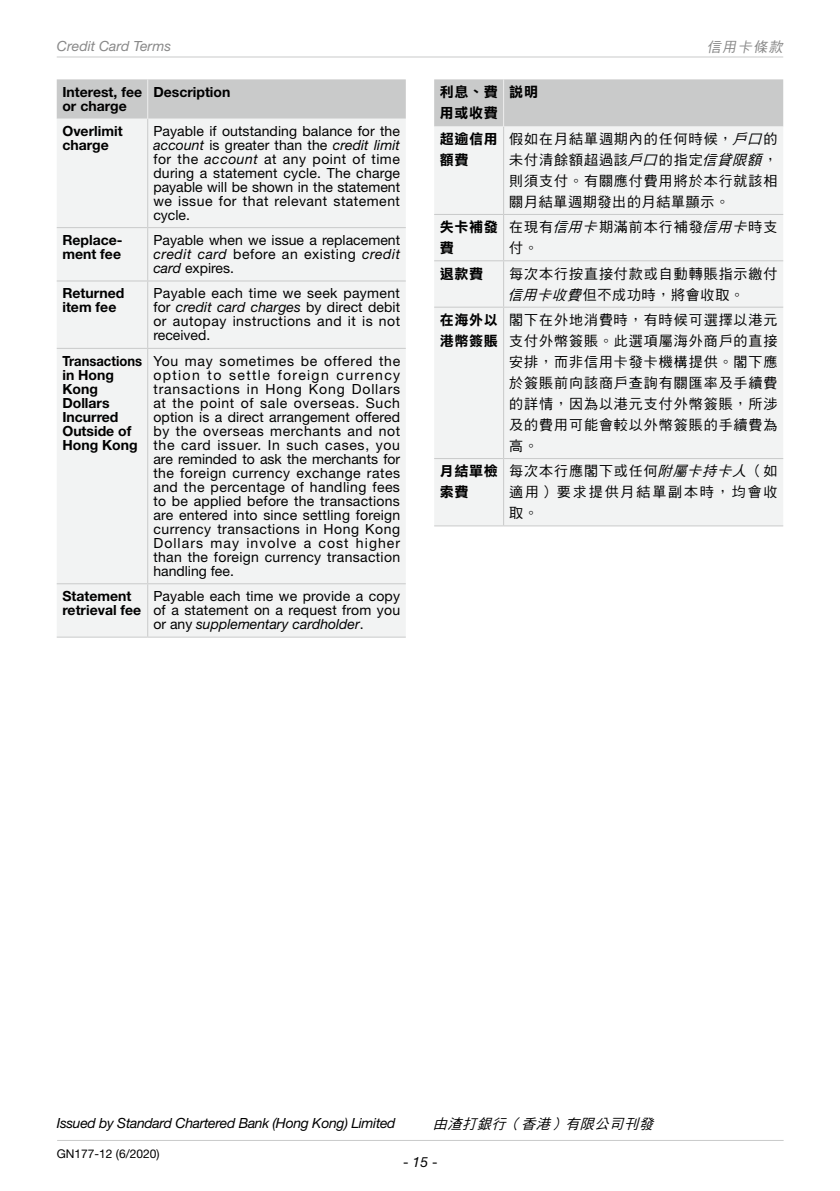
<style>
.page{position:relative;width:840px;height:1191px;background:#fff}
.page>*{position:absolute;margin:0;border:0;box-sizing:border-box;transform-origin:0 0}
.t1{font:14px/14px "Helvetica Neue LT Std";letter-spacing:.015em;color:#000;text-align:justify}
.t2{font:14px/21px "DF Hei Md HKSCSP U";letter-spacing:.065em;color:#000;text-align:justify}
.t3{font:700 14px/14px "Helvetica Neue LT Std";color:#000}
.t4{font:700 14px/14px "Helvetica Neue LT Std";color:#000;scale:.93 1}
.t5{font:italic 14px "Helvetica Neue LT Std";letter-spacing:-.025em;color:#000}
.t6{font:14px/21px "DF Li Hei Bd HK BF";letter-spacing:.05em;color:#000}
.t7{font:italic 14px "Helvetica Neue LT Std";color:#898989}
.t8{font:italic 14px "DF Hei Md HKSCSP U";color:#000}
.t9{font:italic 14px "DF Hei Md HKSCSP U";color:#898989}
.t10{font:12px "Helvetica Neue LT Std";color:#000}
.s1{font-style:italic}
</style>
<div class="page">
<hr style="left:57px;top:56px;width:725px;height:1px;background:#c9caca">
<hr style="left:57px;top:1140px;width:726px;height:1px;background:#c9caca">
<div style="left:57px;top:79px;width:348px;height:40px;background:#c9caca"></div>
<div style="left:57px;top:119px;width:348px;height:517px;background:#f2f3f3"></div>
<hr style="left:147px;top:119px;width:1px;height:108px;background:#c9caca">
<hr style="left:57px;top:227px;width:91px;height:1px;background:#c9caca">
<hr style="left:148px;top:227px;width:257px;height:1px;background:#c9caca">
<hr style="left:147px;top:228px;width:1px;height:52px;background:#c9caca">
<hr style="left:147px;top:79px;width:1px;height:40px;background:#efefef">
<hr style="left:57px;top:280px;width:91px;height:1px;background:#c9caca">
<hr style="left:148px;top:280px;width:257px;height:1px;background:#c9caca">
<hr style="left:147px;top:281px;width:1px;height:67px;background:#c9caca">
<hr style="left:57px;top:348px;width:91px;height:1px;background:#c9caca">
<hr style="left:148px;top:348px;width:257px;height:1px;background:#c9caca">
<hr style="left:147px;top:349px;width:1px;height:234px;background:#c9caca">
<hr style="left:57px;top:583px;width:91px;height:1px;background:#c9caca">
<hr style="left:148px;top:583px;width:257px;height:1px;background:#c9caca">
<hr style="left:147px;top:584px;width:1px;height:52px;background:#c9caca">
<hr style="left:57px;top:636px;width:91px;height:1px;background:#c9caca">
<hr style="left:148px;top:636px;width:257px;height:1px;background:#c9caca">
<div style="left:434px;top:79px;width:348px;height:48px;background:#c9caca"></div>
<div style="left:434px;top:127px;width:348px;height:398px;background:#f2f3f3"></div>
<hr style="left:503px;top:127px;width:1px;height:87px;background:#c9caca">
<hr style="left:434px;top:214px;width:69px;height:1px;background:#c9caca">
<hr style="left:503px;top:214px;width:279px;height:1px;background:#c9caca">
<hr style="left:503px;top:215px;width:1px;height:45px;background:#c9caca">
<hr style="left:503px;top:79px;width:1px;height:48px;background:#efefef">
<hr style="left:434px;top:260px;width:69px;height:1px;background:#c9caca">
<hr style="left:503px;top:260px;width:279px;height:1px;background:#c9caca">
<hr style="left:503px;top:261px;width:1px;height:46px;background:#c9caca">
<hr style="left:434px;top:307px;width:69px;height:1px;background:#c9caca">
<hr style="left:503px;top:307px;width:279px;height:1px;background:#c9caca">
<hr style="left:503px;top:308px;width:1px;height:150px;background:#c9caca">
<hr style="left:434px;top:458px;width:69px;height:1px;background:#c9caca">
<hr style="left:503px;top:458px;width:279px;height:1px;background:#c9caca">
<hr style="left:503px;top:459px;width:1px;height:66px;background:#c9caca">
<hr style="left:434px;top:525px;width:69px;height:1px;background:#c9caca">
<hr style="left:503px;top:525px;width:279px;height:1px;background:#c9caca">
<p class="t7" style="left:57px;top:38px;width:115px">Credit Card Terms</p>
<p class="t9" style="left:706px;top:40px;width:80px">信用卡條款</p>
<p class="t3" style="left:62px;top:84px;width:81px">Interest, fee or charge</p>
<p class="t3" style="left:153px;top:84px;width:78px">Description</p>
<p class="t3" style="left:62px;top:123px;width:62px">Overlimit charge</p>
<p class="t1" style="left:153px;top:123px;width:248px">Payable if outstanding balance for the <span class="s1">account</span> is greater than the <span class="s1">credit limit </span>for the <span class="s1">account</span> at any point of time during a statement cycle. The charge payable will be shown in the statement we issue for that relevant statement cycle.</p>
<p class="t3" style="left:62px;top:233px;width:62px">Replace&shy;ment fee</p>
<p class="t1" style="left:153px;top:233px;width:248px">Payable when we issue a replacement <span class="s1">credit card</span> before an existing <span class="s1">credit card</span> expires.</p>
<p class="t3" style="left:62px;top:286px;width:63px">Returned item fee</p>
<p class="t1" style="left:153px;top:286px;width:248px">Payable each time we seek payment for <span class="s1">credit card charges</span> by direct debit or autopay instructions and it is not received.</p>
<p class="t4" style="left:62px;top:353px;width:87px">Transactions in Hong<br>Kong<br>Dollars<br>Incurred<br>Outside of<br>Hong Kong</p>
<p class="t1" style="left:153px;top:353px;width:248px">You may sometimes be offered the option to settle foreign currency transactions in Hong Kong Dollars at the point of sale overseas. Such option is a direct arrangement offered by the overseas merchants and not the card issuer. In such cases, you are reminded to ask the merchants for the foreign currency exchange rates and the percentage of handling fees to be applied before the transactions are entered into since settling foreign currency transactions in Hong Kong Dollars may involve a cost higher than the foreign currency transaction handling fee.</p>
<p class="t3" style="left:62px;top:589px;width:80px">Statement retrieval fee</p>
<p class="t1" style="left:153px;top:589px;width:248px">Payable each time we provide a copy of a statement on a request from you or any <span class="s1">supplementary cardholder</span>.</p>
<p class="t6" style="left:439px;top:82px;width:60px">利息、費用或收費</p>
<p class="t6" style="left:509px;top:82px;width:30px">說明</p>
<p class="t6" style="left:439px;top:129px;width:60px">超逾信用額費</p>
<p class="t2" style="left:509px;top:128px;width:269px">假如在月結單週期內的任何時候，<span class="s1">戶口</span>的未付清餘額超過該<span class="s1">戶口</span>的指定<span class="s1">信貸限額</span>，則須支付。有關應付費用將於本行就該相關月結單週期發出的月結單顯示。</p>
<p class="t6" style="left:439px;top:217px;width:60px">失卡補發費</p>
<p class="t2" style="left:509px;top:217px;width:269px">在現有<span class="s1">信用卡</span>期滿前本行補發<span class="s1">信用卡</span>時支付。</p>
<p class="t6" style="left:439px;top:263px;width:45px">退款費</p>
<p class="t2" style="left:508px;top:263px;width:271px">每次本行按直接付款或自動轉賬指示繳付<span class="s1">信用卡收費</span>但不成功時，將會收取。</p>
<p class="t6" style="left:439px;top:310px;width:60px">在海外以港幣簽賬</p>
<p class="t2" style="left:509px;top:309px;width:269px">閣下在外地消費時，有時候可選擇以港元支付外幣簽賬。此選項屬海外商戶的直接安排，而非信用卡發卡機構提供。閣下應於簽賬前向該商戶查詢有關匯率及手續費的詳情，因為以港元支付外幣簽賬，所涉及的費用可能會較以外幣簽賬的手續費為高。</p>
<p class="t6" style="left:439px;top:461px;width:60px">月結單檢索費</p>
<p class="t2" style="left:509px;top:461px;width:270px">每次本行應閣下或任何<span class="s1">附屬卡持卡人</span>（如適用）要求提供月結單副本時，均會收取。</p>
<p class="t5" style="left:57px;top:1114px;width:340px">Issued by Standard Chartered Bank (Hong Kong) Limited</p>
<p class="t8" style="left:433px;top:1116px;width:225px">由渣打銀行（香港）有限公司刊發</p>
<p class="t10" style="left:57px;top:1147px;width:104px">GN177-12 (6/2020)</p>
<p class="t1" style="left:403px;top:1154px;width:36px">- <span class="s1">15</span> -</p>
</div>
